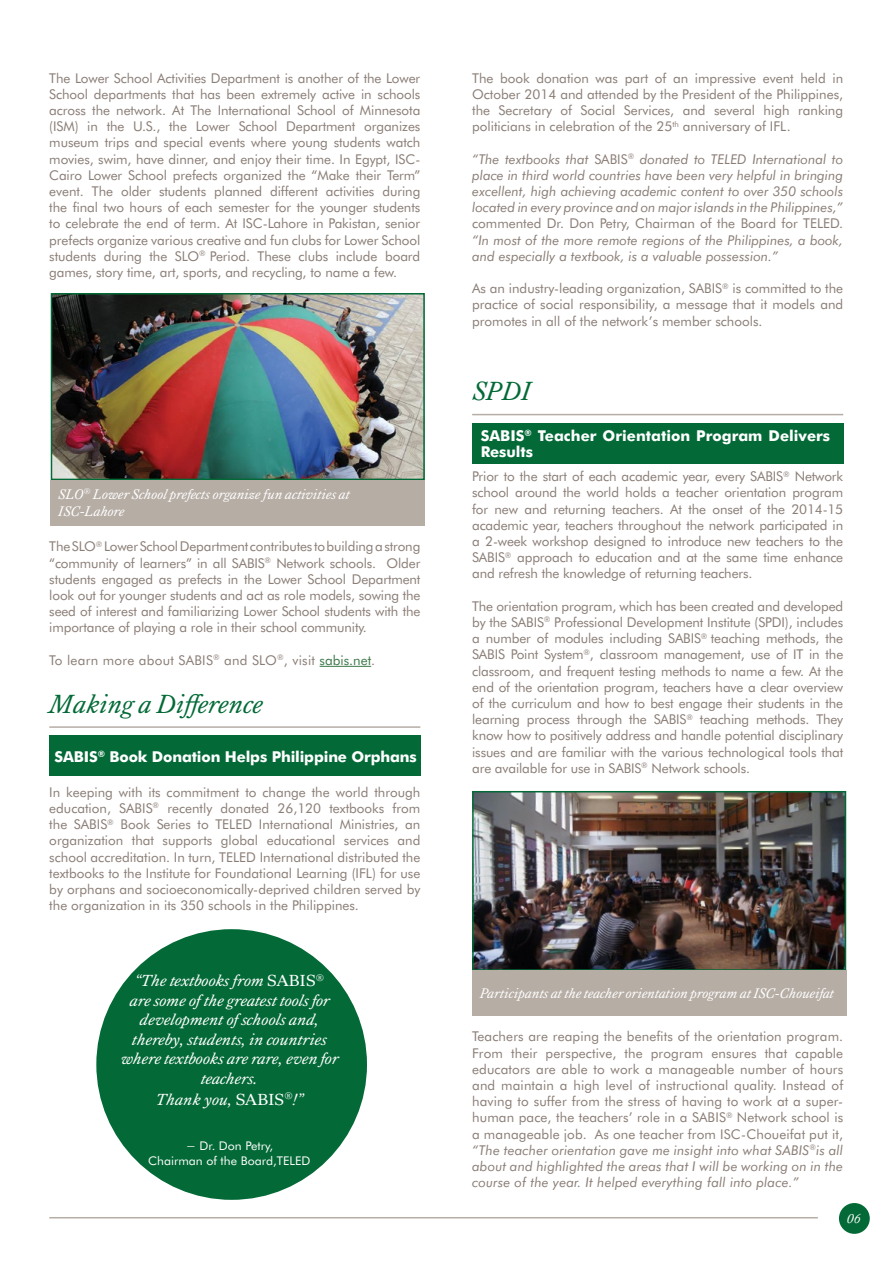
<style>
.page{position:relative;width:893px;height:1263px;background:#fff}
.page>*{position:absolute;margin:0;border:0;box-sizing:border-box;transform-origin:0 0}
.t1{font:italic 27px "Kings Caslon";color:#036a37}
.t2{font:italic 16.5px/19.5px "Kings Caslon";color:#fff;text-align:center}
.t3{font:700 15px/16.2px "Futura BT";color:#fff}
.t4{font:italic 14.25px/17.1px "Kings Caslon";color:#fff}
.t5{font:13.5px/16.2px "Futura BT";color:#8a7d76;text-align:justify}
.t6{font:italic 13.5px/16.2px "Futura BT";color:#8a7d76;text-align:justify}
.t7{font:13.5px "Futura BT";letter-spacing:.02em;color:#8a7d76}
.t8{font:italic 13.5px "Kings Caslon";color:#fff}
.t9{font:12px/15px "Futura BT";color:#fff;text-align:center}
.s1{color:#3c7848}
.s2{font-style:normal}
.s3{font-style:italic}
</style>
<div class="page">
<div style="left:839px;top:1203px;width:31px;height:31px;background:#036a37;border-radius:50%"></div>
<hr style="left:49px;top:1217px;width:769px;height:1px;background:#b6ada5">
<div style="left:472px;top:423px;width:371px;height:41px;background:#036a37"></div>
<div style="left:49px;top:735px;width:371px;height:41px;background:#036a37"></div>
<hr style="left:49px;top:726px;width:371px;height:2px;background:#b6ada5">
<hr style="left:472px;top:414px;width:371px;height:1px;background:#b6ada5">
<div style="left:96px;top:929px;width:271px;height:271px;background:#036a37;border-radius:50%"></div>
<hr style="left:320px;top:666px;width:51px;height:1px;background:#3c7848">
<img style="left:54px;top:296px;width:368px;height:181px">
<div style="left:51px;top:293px;width:374px;height:187px;border:2px solid #036a37"></div>
<div style="left:51px;top:480px;width:374px;height:45px;background:#b6ada5"></div>
<img style="left:475px;top:794px;width:368px;height:174px">
<div style="left:472px;top:791px;width:374px;height:180px;border:2px solid #036a37"></div>
<div style="left:472px;top:971px;width:374px;height:45px;background:#b6ada5"></div>
<p class="t5" style="left:49px;top:70px;width:373px">The Lower School Activities Department is another of the Lower School departments that has been extremely active in schools across the network. At The International School of Minnesota (ISM) in the U.S., the Lower School Department organizes museum trips and special events where young students watch movies, swim, have dinner, and enjoy their time. In Egypt, ISC-Cairo Lower School prefects organized the “Make their Term” event. The older students planned different activities during the final two hours of each semester for the younger students to celebrate the end of term. At ISC-Lahore in Pakistan, senior prefects organize various creative and fun clubs for Lower School students during the SLO<sup>®</sup> Period. These clubs include board games, story time, art, sports, and recycling, to name a few.</p>
<p class="t4" style="left:58px;top:486px;width:293px">SLO<sup>®</sup> Lower School prefects organize fun activities at<br>ISC-Lahore</p>
<p class="t5" style="left:49px;top:538px;width:373px">The SLO<sup>®</sup> Lower School Department contributes to building a strong “community of learners” in all SABIS<sup>®</sup> Network schools. Older students engaged as prefects in the Lower School Department look out for younger students and act as role models, sowing the seed of interest and familiarizing Lower School students with the importance of playing a role in their school community.</p>
<p class="t7" style="left:49px;top:652px;width:327px">To learn more about SABIS<sup>®</sup> and SLO<sup>®</sup>, visit <span class="s1">sabis.net</span>.</p>
<h1 class="t1" style="left:49px;top:688px;width:215px">Making a Difference</h1>
<p class="t3" style="left:55px;top:748px;width:364px">SABIS<sup>®</sup> Book Donation Helps Philippine Orphans</p>
<p class="t5" style="left:49px;top:784px;width:373px">In keeping with its commitment to change the world through education, SABIS<sup>®</sup> recently donated 26,120 textbooks from the SABIS<sup>®</sup> Book Series to TELED International Ministries, an organization that supports global educational services and school accreditation. In turn, TELED International distributed the textbooks to the Institute for Foundational Learning (IFL) for use by orphans and socioeconomically-deprived children served by the organization in its 350 schools in the Philippines.</p>
<p class="t2" style="left:121px;top:971px;width:219px">“The textbooks from <span class="s2">SABIS</span><sup>®<br></sup>are some of the greatest tools for development of schools and, thereby, students, in countries where textbooks are rare, even for teachers.</p>
<p class="t2" style="left:156px;top:1089px;width:149px">Thank you, <span class="s2">SABIS</span><sup>®</sup>!”</p>
<p class="t9" style="left:148px;top:1138px;width:164px">− Dr. Don Petry,<br>Chairman of the Board,TELED</p>
<p class="t5" style="left:472px;top:70px;width:372px">The book donation was part of an impressive event held in October 2014 and attended by the President of the Philippines, the Secretary of Social Services, and several high ranking politicians in celebration of the 25<sup>th</sup> anniversary of IFL.</p>
<p class="t6" style="left:472px;top:151px;width:373px">“The textbooks that <span class="s2">SABIS</span><sup>®</sup> donated to TELED International to place in third world countries have been very helpful in bringing excellent, high achieving academic content to over 350 schools located in every province and on major islands in the Philippines,”</p>
<p class="t5" style="left:472px;top:215px;width:373px">commented Dr. Don Petry, Chairman of the Board for TELED.</p>
<p class="t6" style="left:472px;top:232px;width:372px">“In most of the more remote regions of the Philippines, a book, and especially a textbook, is a valuable possession.”</p>
<p class="t5" style="left:472px;top:280px;width:373px">As an industry-leading organization, SABIS<sup>®</sup> is committed to the practice of social responsibility, a message that it models and promotes in all of the network’s member schools.</p>
<h1 class="t1" style="left:472px;top:375px;width:60px">SPDI</h1>
<p class="t3" style="left:481px;top:427px;width:351px">SABIS<sup>®</sup> Teacher Orientation Program Delivers<br>Results</p>
<p class="t5" style="left:472px;top:468px;width:373px">Prior to the start of each academic year, every SABIS<sup>®</sup> Network school around the world holds a teacher orientation program for new and returning teachers. At the onset of the 2014-15 academic year, teachers throughout the network participated in a 2-week workshop designed to introduce new teachers to the SABIS<sup>®</sup> approach to education and at the same time enhance and refresh the knowledge of returning teachers.</p>
<p class="t5" style="left:472px;top:598px;width:373px">The orientation program, which has been created and developed by the SABIS<sup>®</sup> Professional Development Institute (SPDI), includes a number of modules including SABIS<sup>®</sup> teaching methods, the SABIS Point System<sup>®</sup>, classroom management, use of IT in the classroom, and frequent testing methods to name a few. At the end of the orientation program, teachers have a clear overview of the curriculum and how to best engage their students in the learning process through the SABIS<sup>®</sup> teaching methods. They know how to positively address and handle potential disciplinary issues and are familiar with the various technological tools that are available for use in SABIS<sup>®</sup> Network schools.</p>
<p class="t4" style="left:480px;top:985px;width:355px">Participants at the teacher orientation program at ISC-Choueifat</p>
<p class="t5" style="left:472px;top:1028px;width:373px">Teachers are reaping the benefits of the orientation program.<br>From their perspective, the program ensures that capable educators are able to work a manageable number of hours and maintain a high level of instructional quality. Instead of having to suffer from the stress of having to work at a super&shy;human pace, the teachers’ role in a SABIS<sup>®</sup> Network school is a manageable job. As one teacher from ISC-Choueifat put it, <span class="s3">“The teacher orientation gave me insight into what SABIS</span><sup>®</sup><span class="s3">is all about and highlighted the areas that I will be working on in the course of the year. It helped everything fall into place.”</span></p>
<p class="t8" style="left:847px;top:1210px;width:15px">06</p>
</div>
